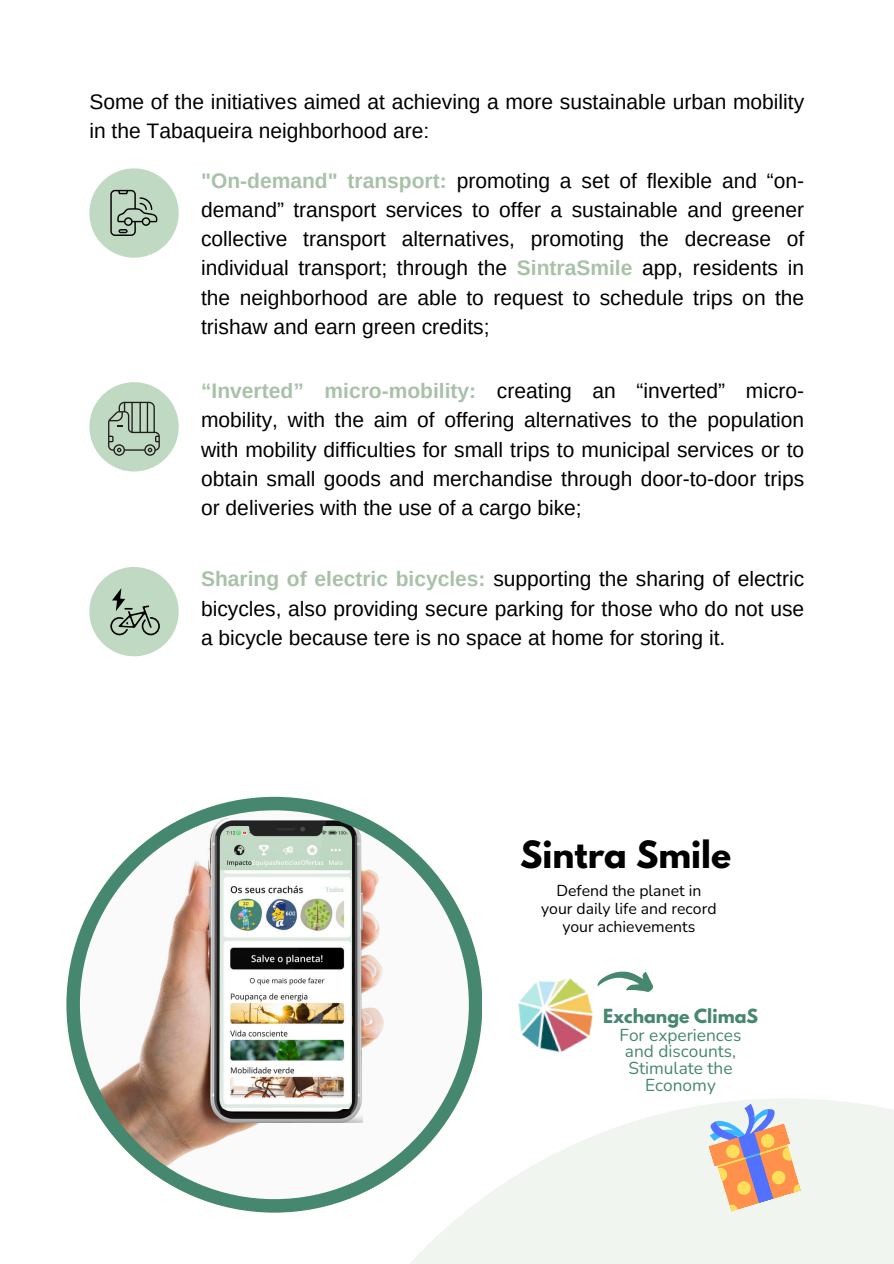
<style>
.page{position:relative;width:894px;height:1264px;background:#fff}
.page>*{position:absolute;margin:0;border:0;box-sizing:border-box;transform-origin:0 0}
.t1{font:700 33.3px "League Spartan";color:#000}
.t2{font:21px/29.2px "Arimo";color:#000;text-align:justify}
.t3{font:17.25px "Nunito";color:#46876f}
.t4{font:700 17.25px "League Spartan";color:#46876f}
.t5{font:15.75px "Nunito";color:#000}
.s1{font-weight:700;color:#a8c1a8}
</style>
<div class="page">
<div style="left:89px;top:168px;width:90px;height:90px;background:#c0d9c2;border-radius:50%"></div>
<div style="left:89px;top:382px;width:90px;height:89px;background:#c0d9c2;border-radius:50%"></div>
<div style="left:89px;top:567px;width:90px;height:89px;background:#c0d9c2;border-radius:50%"></div>
<div style="left:274px;top:1098px;width:619px;height:165px;background:linear-gradient(to right,#fefefe,#edf3ed)"></div>
<img style="left:518px;top:978px;width:75px;height:75px">
<svg style="left:708px;top:1103px;width:93px;height:108px"></svg>
<svg style="left:597px;top:971px;width:56px;height:21px"></svg>
<svg style="left:66px;top:796px;width:415px;height:416px"></svg>
<svg style="left:110px;top:190px;width:48px;height:46px"></svg>
<svg style="left:108px;top:402px;width:52px;height:54px"></svg>
<svg style="left:110px;top:588px;width:50px;height:47px"></svg>
<h1 class="t2" style="left:89px;top:87px;width:716px">Some of the initiatives aimed at achieving a more sustainable urban mobility in the Tabaqueira neighborhood are:</h1>
<p class="t2" style="left:201px;top:166px;width:604px"><span class="s1">"On-demand" transport:</span> promoting a set of flexible and “on&shy;demand” transport services to offer a sustainable and greener collective transport alternatives, promoting the decrease of individual transport; through the <span class="s1">SintraSmile</span> app, residents in the neighborhood are able to request to schedule trips on the trishaw and earn green credits;</p>
<p class="t2" style="left:201px;top:376px;width:604px"><span class="s1">“Inverted” micro-mobility:</span> creating an “inverted” micro&shy;mobility, with the aim of offering alternatives to the population with mobility difficulties for small trips to municipal services or to obtain small goods and merchandise through door-to-door trips or deliveries with the use of a cargo bike;</p>
<h2 class="t2" style="left:201px;top:564px;width:604px"><span class="s1">Sharing of electric bicycles:</span> supporting the sharing of electric bicycles, also providing secure parking for those who do not use a bicycle because tere is no space at home for storing it.</h2>
<p class="t1" style="left:520px;top:838px;width:212px">Sintra Smile</p>
<p class="t5" style="left:556px;top:880px;width:146px">Defend the planet in</p>
<p class="t5" style="left:541px;top:898px;width:177px">your daily life and record</p>
<p class="t5" style="left:562px;top:916px;width:134px">your achievements</p>
<p class="t4" style="left:603px;top:1007px;width:156px">Exchange ClimaS</p>
<h2 class="t3" style="left:619px;top:1023px;width:123px">For experiences</h2>
<p class="t3" style="left:624px;top:1039px;width:113px">and discounts,</p>
<p class="t3" style="left:628px;top:1056px;width:106px">Stimulate the</p>
<p class="t3" style="left:645px;top:1073px;width:72px">Economy</p>
</div>
